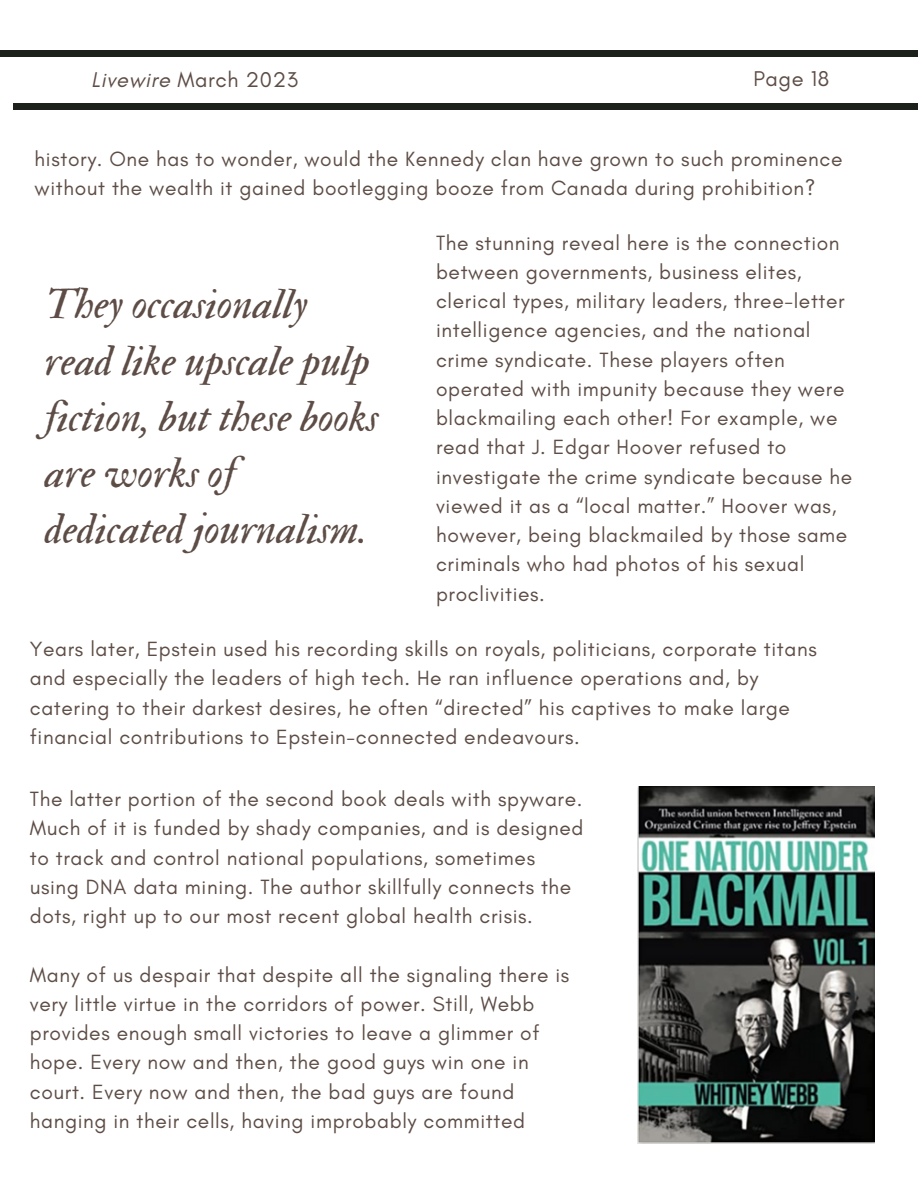
<style>
.page{position:relative;width:918px;height:1188px;background:#fff}
.page>*{position:absolute;margin:0;border:0;box-sizing:border-box;transform-origin:0 0}
.t1{font:43.05px/56.2px "IM FELL Double Pica Italic";color:#5d4d46}
.t2{font:21.75px "Glacial Indifference";letter-spacing:.03em;color:#5d4d46}
.t3{font:21px/29.2px "Glacial Indifference";letter-spacing:.03em;color:#5d4d46}
.s1{font-style:italic}
</style>
<div class="page">
<div style="left:0;top:51px;width:918px;height:5px;background:#1c211c"></div>
<div style="left:14px;top:104px;width:904px;height:5px;background:#1c211c"></div>
<img style="left:637px;top:787px;width:238px;height:356px">
<p class="t2" style="left:91px;top:67px;width:208px"><span class="s1">Livewire</span> March 2023</p>
<p class="t2" style="left:753px;top:65px;width:77px">Page 18</p>
<p class="t3" style="left:35px;top:144px;width:809px">history. One has to wonder, would the Kennedy clan have grown to such prominence without the wealth it gained bootlegging booze from Canada during prohibition?</p>
<p class="t3" style="left:436px;top:228px;width:418px">The stunning reveal here is the connection between governments, business elites, clerical types, military leaders, three-letter intelligence agencies, and the national crime syndicate. These players often operated with impunity because they were blackmailing each other! For example, we read that J. Edgar Hoover refused to investigate the crime syndicate because he viewed it as a “local matter.” Hoover was, however, being blackmailed by those same criminals who had photos of his sexual proclivities.</p>
<p class="t3" style="left:30px;top:634px;width:788px">Years later, Epstein used his recording skills on royals, politicians, corporate titans and especially the leaders of high tech. He ran influence operations and, by catering to their darkest desires, he often “directed” his captives to make large financial contributions to Epstein-connected endeavours.</p>
<h1 class="t1" style="left:45px;top:277px;width:335px">They occasionally read like upscale pulp fiction, but these books are works of dedicated journalism.</h1>
<p class="t3" style="left:30px;top:784px;width:555px">The latter portion of the second book deals with spyware.<br>Much of it is funded by shady companies, and is designed to track and control national populations, sometimes using DNA data mining. The author skillfully connects the dots, right up to our most recent global health crisis.</p>
<p class="t3" style="left:30px;top:960px;width:541px">Many of us despair that despite all the signaling there is very little virtue in the corridors of power. Still, Webb provides enough small victories to leave a glimmer of hope. Every now and then, the good guys win one in court. Every now and then, the bad guys are found hanging in their cells, having improbably committed</p>
</div>
